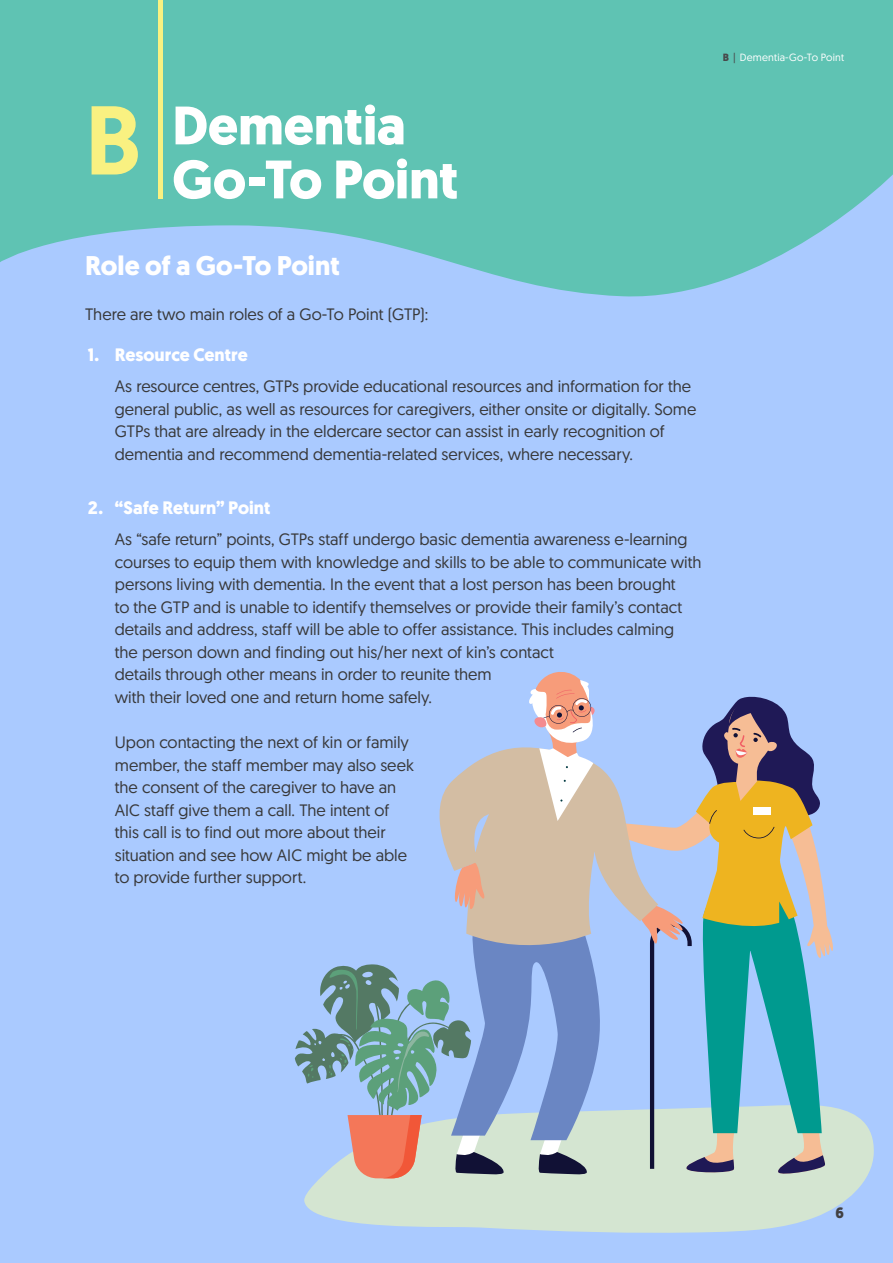
<style>
.page{position:relative;width:893px;height:1263px;background:#aacaff}
.page>*{position:absolute;margin:0;border:0;box-sizing:border-box;transform-origin:0 0}
.t1{font:700 54px/54px "Geomanist";letter-spacing:-.005em;color:#fff}
.t2{font:700 27px "Geomanist";color:#fff}
.t3{font:700 18px "Geomanist";color:#fff}
.t4{font:16.5px/22.5px "Geomanist";color:#383839}
.t5{font:700 15px "Geomanist";color:#414042}
.t6{font:10.5px "Geomanist";letter-spacing:.015em;color:#fff}
.s1{font-weight:500;font-size:97.5px;color:#f9f181}
.s2{font-weight:700;color:#48484a}
.s3{color:#48484a}
</style>
<div class="page">
<svg style="left:0;top:0;width:893px;height:297px;fill:#5fc3b3"></svg>
<div style="left:158px;top:0;width:5px;height:198px;background:#f9f181"></div>
<svg style="left:304px;top:1107px;width:570px;height:126px;background:#cde0d7"></svg>
<svg style="left:612px;top:696px;width:221px;height:481px"></svg>
<svg style="left:439px;top:737px;width:219px;height:222px;fill:#d3bda3"></svg>
<svg style="left:529px;top:672px;width:71px;height:149px"></svg>
<svg style="left:295px;top:863px;width:310px;height:315px"></svg>
<h1 class="t1" style="left:172px;top:98px;width:288px;text-indent:-87px"><span class="s1">B</span> Dementia<br>Go-To Point</h1>
<h2 class="t2" style="left:85px;top:248px;width:256px">Role of a Go-To Point</h2>
<p class="t4" style="left:85px;top:303px;width:345px">There are two main roles of a Go-To Point (GTP):</p>
<p class="t3" style="left:88px;top:343px;width:162px">1. Resource Centre</p>
<p class="t4" style="left:115px;top:375px;width:583px">As resource centres, GTPs provide educational resources and information for the general public, as well as resources for caregivers, either onsite or digitally. Some GTPs that are already in the eldercare sector can assist in early recognition of dementia and recommend dementia-related services, where necessary.</p>
<p class="t3" style="left:88px;top:496px;width:184px">2. “Safe Return” Point</p>
<p class="t4" style="left:115px;top:528px;width:588px">As “safe return” points, GTPs staff undergo basic dementia awareness e-learning courses to equip them with knowledge and skills to be able to communicate with persons living with dementia. In the event that a lost person has been brought<br>to the GTP and is unable to identify themselves or provide their family’s contact details and address, staff will be able to offer assistance. This includes calming<br>the person down and finding out his/her next of kin’s contact<br>details through other means in order to reunite them<br>with their loved one and return home safely.</p>
<p class="t4" style="left:115px;top:730px;width:301px">Upon contacting the next of kin or family member, the staff member may also seek the consent of the caregiver to have an AIC staff give them a call. The intent of this call is to find out more about their situation and see how AIC might be able to provide further support.</p>
<p class="t6" style="left:723px;top:50px;width:123px"><span class="s2">B</span> <span class="s3">|</span> Dementia-Go-To Point</p>
<p class="t5" style="left:836px;top:1203px;width:10px">6</p>
</div>
